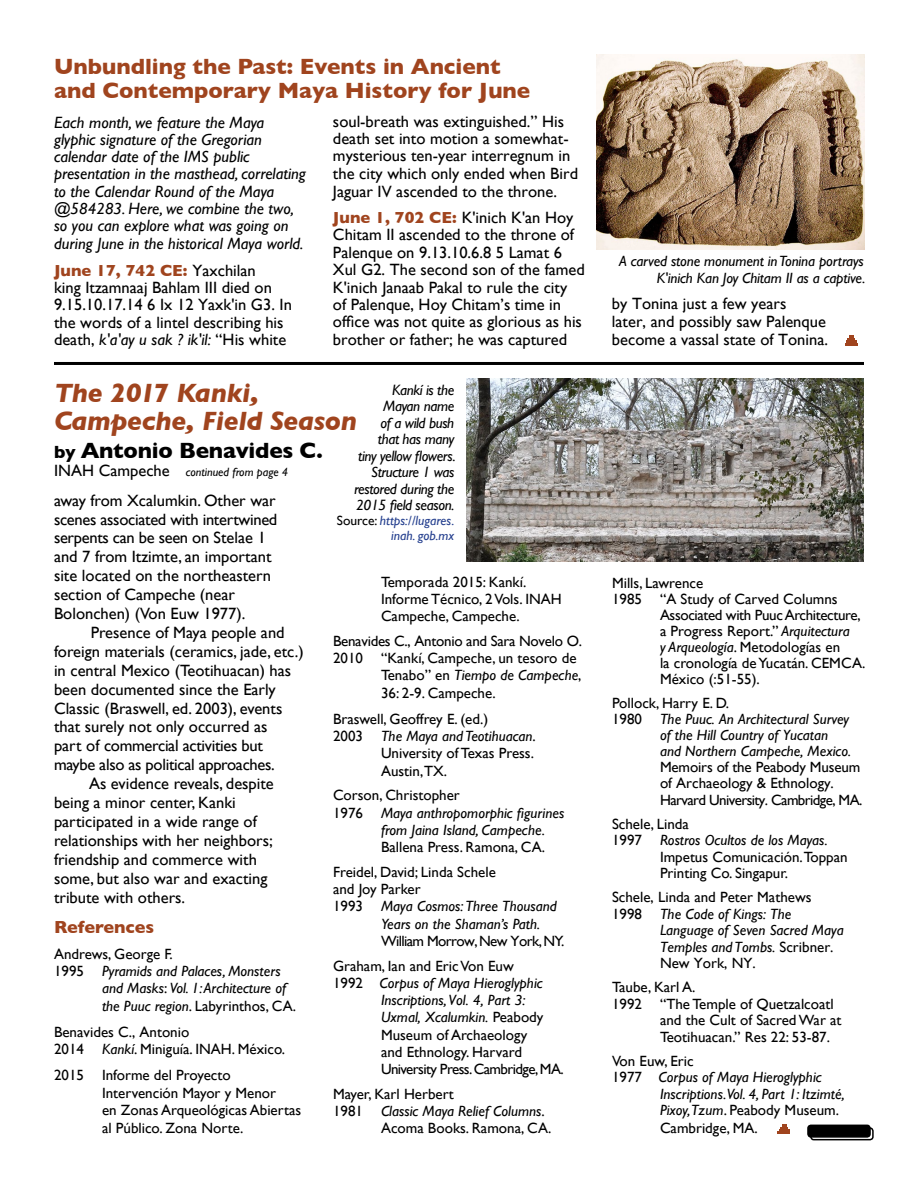
<style>
.page{position:relative;width:918px;height:1188px;background:#fff}
.page>*{position:absolute;margin:0;border:0;box-sizing:border-box;transform-origin:0 0}
.t1{font:italic 700 27px/28.5px "Gill Sans";letter-spacing:-.01em;color:#a0441e}
.t2{font:700 22.5px/24px "Gill Sans";color:#a0441e}
.t3{font:700 22.5px "Gill Sans";letter-spacing:-.01em;color:#000}
.t4{font:700 17.85px "Gill Sans";color:#a0441e}
.t5{font:16.35px/17.4px "Gill Sans";color:#000}
.t6{font:italic 16.35px/17.4px "Gill Sans";color:#000}
.t7{font:16.35px "Gill Sans";letter-spacing:-.02em;color:#000}
.t8{font:italic 15px/16.5px "Gill Sans";letter-spacing:-.025em;color:#000;text-align:right}
.t9{font:14.85px/17.2px "Gill Sans";color:#000}
.t10{font:italic 14.85px/16.5px "Gill Sans";color:#000;text-align:right}
.t11{font:14.85px/24.8px "Gill Sans";letter-spacing:-.04em;color:#000}
.t12{font:14.85px "Gill Sans";letter-spacing:-.02em;color:#000}
.t13{font:14.85px "Gill Sans";letter-spacing:-.025em;color:#000}
.t14{font:italic 13.35px/15px "Gill Sans";color:#25408f;text-align:right}
.t15{font:italic 12px "Gill Sans";color:#000}
.s1{font-weight:700;color:#a0441e}
.s2{font-style:italic}
.s3{font-style:normal;color:#000}
.s4{font-size:18px}
.s5{font-style:normal}
</style>
<div class="page">
<div style="left:810px;top:1127px;width:64px;height:13px;border:2px solid #000;border-radius:3px"></div>
<div style="left:808px;top:1125px;width:62px;height:12px;background:#000;border-radius:3px"></div>
<div style="left:807px;top:1125px;width:64px;height:13px;border:2px solid #000;border-radius:3px"></div>
<hr style="left:54px;top:362px;width:810px;height:3px;background:#000">
<img style="left:467px;top:378px;width:397px;height:183px">
<svg style="left:778px;top:1124px;width:12px;height:10px"></svg>
<svg style="left:845px;top:335px;width:13px;height:10px"></svg>
<img style="left:596px;top:54px;width:268px;height:195px">
<h2 class="t2" style="left:54px;top:54px;width:478px">Unbundling the Past: Events in Ancient and Contemporary Maya History for June</h2>
<p class="t6" style="left:54px;top:113px;width:254px">Each month, we feature the Maya glyphic signature of the Gregorian calendar date of the IMS public presentation in the masthead, correlating to the Calendar Round of the Maya @584283. Here, we combine the two, so you can explore what was going on during June in the historical Maya world.</p>
<p class="t5" style="left:54px;top:261px;width:239px"><span class="s1">June 17, 742 CE:</span> Yaxchilan<br>king Itzamnaaj Bahlam III died on 9.15.10.17.14 6 Ix 12 Yaxk'in G3. In the words of a lintel describing his death, <span class="s2">k'a'ay u sak ? ik'il:</span> “His white</p>
<p class="t5" style="left:333px;top:113px;width:247px">soul-breath was extinguished.” His death set into motion a somewhat&shy;mysterious ten-year interregnum in the city which only ended when Bird Jaguar IV ascended to the throne.</p>
<p class="t5" style="left:333px;top:209px;width:253px"><span class="s1">June 1, 702 CE:</span> K'inich K'an Hoy Chitam II ascended to the throne of Palenque on 9.13.10.6.8 5 Lamat 6<br>Xul G2. The second son of the famed K'inich Janaab Pakal to rule the city<br>of Palenque, Hoy Chitam’s time in office was not quite as glorious as his brother or father; he was captured</p>
<h1 class="t1" style="left:54px;top:378px;width:305px">The 2017 Kanki,<br>Campeche, Field Season</h1>
<p class="t15" style="left:186px;top:465px;width:104px">continued from page 4</p>
<p class="t8" style="left:354px;top:381px;width:103px">Kankí is the<br>Mayan name<br>of a wild bush<br>that has many<br>tiny yellow flowers.<br>Structure 1 was restored during the<br>2015 field season.</p>
<p class="t14" style="left:337px;top:513px;width:119px"><span class="s3">Source:</span> https://lugares. inah. gob.mx</p>
<h2 class="t3" style="left:54px;top:432px;width:270px"><span class="s4">by</span> Antonio Benavides C.</h2>
<p class="t5" style="left:54px;top:461px;width:117px">INAH Campeche</p>
<p class="t5" style="left:54px;top:491px;width:225px;line-height:18.9px">away from Xcalumkin. Other war scenes associated with intertwined serpents can be seen on Stelae 1 and 7 from Itzimte, an important site located on the northeastern section of Campeche (near<br>Bolonchen) (Von Euw 1977).</p>
<p class="t5" style="left:91px;top:624px;width:195px">Presence of Maya people and</p>
<p class="t5" style="left:54px;top:642px;width:251px">foreign materials (ceramics, jade, etc.)</p>
<p class="t5" style="left:54px;top:661px;width:239px">in central Mexico (Teotihuacan) has</p>
<p class="t5" style="left:54px;top:680px;width:223px">been documented since the Early</p>
<p class="t5" style="left:54px;top:699px;width:230px">Classic (Braswell, ed. 2003), events</p>
<p class="t5" style="left:54px;top:718px;width:215px">that surely not only occurred as</p>
<p class="t7" style="left:54px;top:736px;width:210px">part of commercial activities but</p>
<p class="t7" style="left:54px;top:755px;width:222px">maybe also as political approaches.</p>
<p class="t5" style="left:89px;top:775px;width:186px">As evidence reveals, despite</p>
<p class="t5" style="left:54px;top:794px;width:183px">being a minor center, Kanki</p>
<p class="t5" style="left:54px;top:813px;width:204px">participated in a wide range of</p>
<p class="t5" style="left:54px;top:831px;width:220px">relationships with her neighbors;</p>
<p class="t5" style="left:54px;top:850px;width:204px">friendship and commerce with</p>
<p class="t5" style="left:54px;top:869px;width:215px">some, but also war and exacting</p>
<p class="t5" style="left:54px;top:888px;width:133px">tribute with others.</p>
<p class="t4" style="left:54px;top:912px;width:102px">References</p>
<p class="t9" style="left:54px;top:945px;width:120px">Andrews, George F.</p>
<p class="t10" style="left:54px;top:963px;width:228px"><span class="s5">1995</span> Pyramids and Palaces, Monsters</p>
<p class="t10" style="left:102px;top:980px;width:186px">and Masks<span class="s5">:</span> Vol. 1: Architecture of</p>
<p class="t9" style="left:102px;top:997px;width:195px"><span class="s2">the Puuc region</span>. Labyrinthos, CA.</p>
<p class="t9" style="left:54px;top:1023px;width:233px">Benavides C., Antonio<br>2014 <span class="s2">Kankí</span>. Miniguía. INAH. México.</p>
<p class="t9" style="left:102px;top:1066px;width:201px;text-indent:-48px">2015 Informe del Proyecto<br>Intervención Mayor y Menor<br>en Zonas Arqueológicas Abiertas al Público. Zona Norte.</p>
<p class="t9" style="left:381px;top:573px;width:182px">Temporada 2015: Kankí.<br>Informe Técnico, 2 Vols. INAH<br>Campeche, Campeche.</p>
<p class="t12" style="left:333px;top:632px;width:251px">Benavides C., Antonio and Sara Novelo O.</p>
<p class="t9" style="left:333px;top:649px;width:245px">2010 “Kankí, Campeche, un tesoro de</p>
<p class="t10" style="left:381px;top:667px;width:202px"><span class="s5">Tenabo” en</span> Tiempo de Campeche<span class="s5">,</span></p>
<p class="t9" style="left:381px;top:684px;width:116px">36: 2-9. Campeche.</p>
<p class="t9" style="left:333px;top:710px;width:157px">Braswell, Geoffrey E. (ed.)</p>
<p class="t10" style="left:333px;top:728px;width:204px"><span class="s5">2003</span> The Maya and Teotihuacan<span class="s5">.</span></p>
<p class="t9" style="left:381px;top:745px;width:155px">University of Texas Press.</p>
<p class="t9" style="left:381px;top:762px;width:68px">Austin,TX.</p>
<p class="t9" style="left:333px;top:787px;width:128px">Corson, Christopher</p>
<p class="t10" style="left:333px;top:804px;width:233px"><span class="s5">1976</span> Maya anthropomorphic figurines</p>
<p class="t10" style="left:381px;top:822px;width:166px">from Jaina Island, Campeche.</p>
<p class="t9" style="left:333px;top:835px;width:214px;line-height:24.8px;text-indent:48px">Ballena Press. Ramona, CA.<br>Freidel, David; Linda Schele</p>
<p class="t9" style="left:333px;top:880px;width:89px">and Joy Parker</p>
<p class="t10" style="left:333px;top:898px;width:225px"><span class="s5">1993</span> Maya Cosmos: Three Thousand</p>
<p class="t10" style="left:381px;top:915px;width:161px">Years on the Shaman’s Path.</p>
<p class="t11" style="left:333px;top:928px;width:233px;text-indent:48px">William Morrow, New York, NY.<br>Graham, Ian and Eric Von Euw</p>
<p class="t9" style="left:381px;top:974px;width:184px;text-indent:-48px">1992 <span class="s2">Corpus of Maya Hieroglyphic<br>Inscriptions, Vol. 4, Part 3:<br>Uxmal, Xcalumkin.</span> Peabody<br>Museum of Archaeology<br>and Ethnology. Harvard<br>University Press. Cambridge, MA.</p>
<p class="t9" style="left:333px;top:1085px;width:122px">Mayer, Karl Herbert</p>
<p class="t10" style="left:333px;top:1103px;width:213px"><span class="s5">1981</span> Classic Maya Relief Columns<span class="s5">.</span></p>
<p class="t9" style="left:381px;top:1120px;width:172px">Acoma Books. Ramona, CA.</p>
<p class="t10" style="left:619px;top:253px;width:248px">A carved stone monument in Tonina portrays<br>K'inich Kan Joy Chitam II as a captive.</p>
<p class="t5" style="left:612px;top:294px;width:218px;line-height:18px">by Tonina just a few years<br>later, and possibly saw Palenque become a vassal state of Tonina.</p>
<p class="t9" style="left:612px;top:574px;width:93px">Mills, Lawrence</p>
<p class="t9" style="left:612px;top:590px;width:227px">1985 “A Study of Carved Columns</p>
<p class="t13" style="left:660px;top:606px;width:202px">Associated with Puuc Architecture,</p>
<p class="t9" style="left:660px;top:622px;width:191px">a Progress Report.” <span class="s2">Arquitectura</span></p>
<p class="t9" style="left:660px;top:638px;width:182px"><span class="s2">y Arqueología</span>. Metodologías en</p>
<p class="t9" style="left:660px;top:654px;width:207px">la cronología de Yucatán. CEMCA.</p>
<p class="t9" style="left:660px;top:671px;width:101px">México (:51-55).</p>
<p class="t9" style="left:612px;top:694px;width:119px">Pollock, Harry E. D.</p>
<p class="t10" style="left:612px;top:711px;width:239px"><span class="s5">1980</span> The Puuc. An Architectural Survey</p>
<p class="t10" style="left:660px;top:727px;width:170px">of the Hill Country of Yucatan</p>
<p class="t10" style="left:660px;top:743px;width:193px">and Northern Campeche, Mexico.</p>
<p class="t9" style="left:660px;top:759px;width:204px;line-height:16.2px">Memoirs of the Peabody Museum of Archaeology &amp; Ethnology.<br>Harvard University. Cambridge, MA.</p>
<p class="t9" style="left:612px;top:815px;width:79px">Schele, Linda</p>
<p class="t10" style="left:612px;top:832px;width:217px"><span class="s5">1997</span> Rostros Ocultos de los Mayas.</p>
<p class="t9" style="left:660px;top:848px;width:189px">Impetus Comunicación.Toppan</p>
<p class="t9" style="left:660px;top:864px;width:130px">Printing Co. Singapur.</p>
<p class="t9" style="left:612px;top:889px;width:201px;line-height:16.5px">Schele, Linda and Peter Mathews<br>1998 <span class="s2">The Code of Kings: The</span></p>
<p class="t10" style="left:660px;top:922px;width:185px;text-align:left">Language of Seven Sacred Maya<br>Temples and Tombs. <span class="s5">Scribner.<br>New York, NY.</span></p>
<p class="t9" style="left:612px;top:978px;width:85px">Taube, Karl A.</p>
<p class="t9" style="left:612px;top:995px;width:223px">1992 “The Temple of Quetzalcoatl</p>
<p class="t9" style="left:660px;top:1011px;width:183px">and the Cult of Sacred War at</p>
<p class="t9" style="left:660px;top:1028px;width:172px">Teotihuacan.” Res 22: 53-87.</p>
<p class="t9" style="left:612px;top:1052px;width:83px">Von Euw, Eric</p>
<p class="t10" style="left:612px;top:1069px;width:211px"><span class="s5">1977</span> Corpus of Maya Hieroglyphic</p>
<p class="t10" style="left:660px;top:1085px;width:186px">Inscriptions.Vol. 4, Part 1: Itzimté,</p>
<p class="t9" style="left:660px;top:1101px;width:181px"><span class="s2">Pixoy,Tzum</span>. Peabody Museum.</p>
<p class="t9" style="left:660px;top:1119px;width:99px">Cambridge, MA.</p>
</div>
